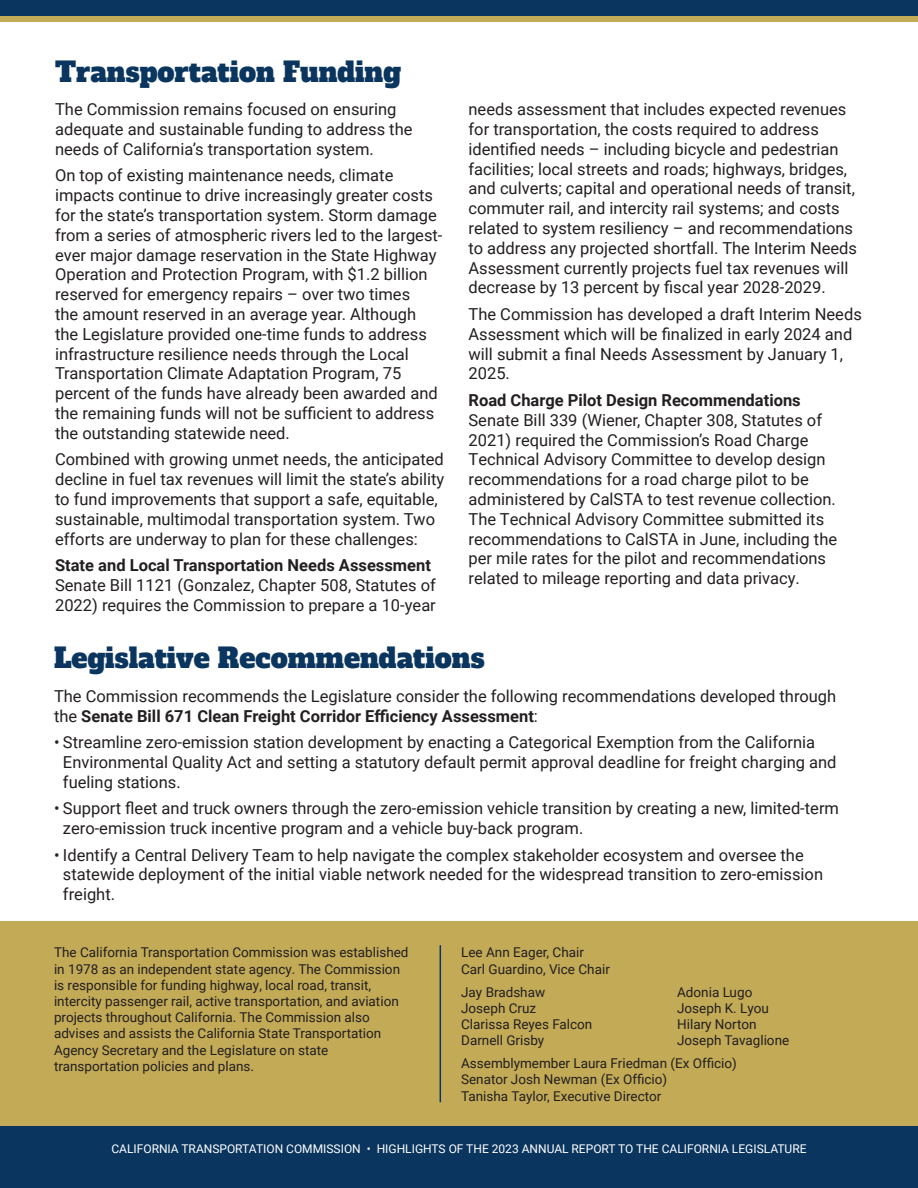
<style>
.page{position:relative;width:918px;height:1188px;background:#fff}
.page>*{position:absolute;margin:0;border:0;box-sizing:border-box;transform-origin:0 0}
.t1{font:27px "Alfa Slab One";color:#0a355e}
.t2{font:16.5px/19.8px "Roboto";color:#231f20}
.t3{font:700 16.5px "Roboto";color:#231f20}
.t4{font:13.5px/16.2px "Roboto";color:#231f20}
.t5{font:12px "Roboto";color:#fff}
.s1{font-weight:700}
</style>
<div class="page">
<div style="left:0;top:0;width:918px;height:16px;background:#0a355e"></div>
<div style="left:0;top:16px;width:918px;height:6px;background:#c2aa57"></div>
<div style="left:0;top:922px;width:918px;height:230px;background:#c2aa57"></div>
<hr style="left:440px;top:945px;width:1px;height:157px;background:#0a355e">
<div style="left:0;top:1126px;width:918px;height:62px;background:#0a355e"></div>
<h2 class="t1" style="left:55px;top:49px;width:347px">Transportation Funding</h2>
<p class="t2" style="left:55px;top:99px;width:359px">The Commission remains focused on ensuring adequate and sustainable funding to address the needs of California’s transportation system.</p>
<p class="t2" style="left:55px;top:165px;width:389px">On top of existing maintenance needs, climate impacts continue to drive increasingly greater costs for the state’s transportation system. Storm damage from a series of atmospheric rivers led to the largest&shy;ever major damage reservation in the State Highway Operation and Protection Program, with $1.2 billion reserved for emergency repairs – over two times<br>the amount reserved in an average year. Although the Legislature provided one-time funds to address infrastructure resilience needs through the Local Transportation Climate Adaptation Program, 75 percent of the funds have already been awarded and the remaining funds will not be sufficient to address the outstanding statewide need.</p>
<p class="t2" style="left:55px;top:449px;width:391px">Combined with growing unmet needs, the anticipated decline in fuel tax revenues will limit the state’s ability to fund improvements that support a safe, equitable, sustainable, multimodal transportation system. Two efforts are underway to plan for these challenges:</p>
<h2 class="t3" style="left:55px;top:554px;width:377px">State and Local Transportation Needs Assessment</h2>
<p class="t2" style="left:55px;top:575px;width:382px">Senate Bill 1121 (Gonzalez, Chapter 508, Statutes of<br>2022) requires the Commission to prepare a 10-year</p>
<p class="t2" style="left:469px;top:99px;width:390px">needs assessment that includes expected revenues for transportation, the costs required to address identified needs – including bicycle and pedestrian facilities; local streets and roads; highways, bridges, and culverts; capital and operational needs of transit, commuter rail, and intercity rail systems; and costs related to system resiliency – and recommendations to address any projected shortfall. The Interim Needs Assessment currently projects fuel tax revenues will decrease by 13 percent by fiscal year 2028-2029.</p>
<p class="t2" style="left:469px;top:304px;width:395px">The Commission has developed a draft Interim Needs Assessment which will be finalized in early 2024 and will submit a final Needs Assessment by January 1, 2025.</p>
<h2 class="t3" style="left:469px;top:389px;width:334px">Road Charge Pilot Design Recommendations</h2>
<p class="t2" style="left:469px;top:409px;width:370px">Senate Bill 339 (Wiener, Chapter 308, Statutes of 2021) required the Commission’s Road Charge Technical Advisory Committee to develop design recommendations for a road charge pilot to be administered by CalSTA to test revenue collection.<br>The Technical Advisory Committee submitted its recommendations to CalSTA in June, including the per mile rates for the pilot and recommendations related to mileage reporting and data privacy.</p>
<h2 class="t1" style="left:54px;top:635px;width:432px">Legislative Recommendations</h2>
<p class="t2" style="left:54px;top:685px;width:784px">The Commission recommends the Legislature consider the following recommendations developed through the <span class="s1">Senate Bill 671 Clean Freight Corridor Efficiency Assessment</span>:</p>
<p class="t2" style="left:63px;top:732px;width:775px;text-indent:-9px">• Streamline zero-emission station development by enacting a Categorical Exemption from the California<br>Environmental Quality Act and setting a statutory default permit approval deadline for freight charging and fueling stations.</p>
<p class="t2" style="left:63px;top:798px;width:778px;text-indent:-9px">• Support fleet and truck owners through the zero-emission vehicle transition by creating a new, limited-term zero-emission truck incentive program and a vehicle buy-back program.</p>
<p class="t2" style="left:63px;top:844px;width:762px;text-indent:-9px">• Identify a Central Delivery Team to help navigate the complex stakeholder ecosystem and oversee the statewide deployment of the initial viable network needed for the widespread transition to zero-emission freight.</p>
<p class="t4" style="left:54px;top:944px;width:356px">The California Transportation Commission was established in 1978 as an independent state agency. The Commission is responsible for funding highway, local road, transit, intercity passenger rail, active transportation, and aviation projects throughout California. The Commission also advises and assists the California State Transportation Agency Secretary and the Legislature on state transportation policies and plans.</p>
<p class="t4" style="left:461px;top:944px;width:150px">Lee Ann Eager, Chair<br>Carl Guardino, Vice Chair</p>
<p class="t4" style="left:461px;top:983px;width:133px">Jay Bradshaw<br>Joseph Cruz<br>Clarissa Reyes Falcon<br>Darnell Grisby</p>
<p class="t4" style="left:677px;top:983px;width:114px">Adonia Lugo<br>Joseph K. Lyou<br>Hilary Norton<br>Joseph Tavaglione</p>
<p class="t4" style="left:461px;top:1055px;width:277px">Assemblymember Laura Friedman (Ex Officio)<br>Senator Josh Newman (Ex Officio)<br>Tanisha Taylor, Executive Director</p>
<p class="t5" style="left:111px;top:1140px;width:697px">CALIFORNIA TRANSPORTATION COMMISSION • HIGHLIGHTS OF THE 2023 ANNUAL REPORT TO THE CALIFORNIA LEGISLATURE</p>
</div>
